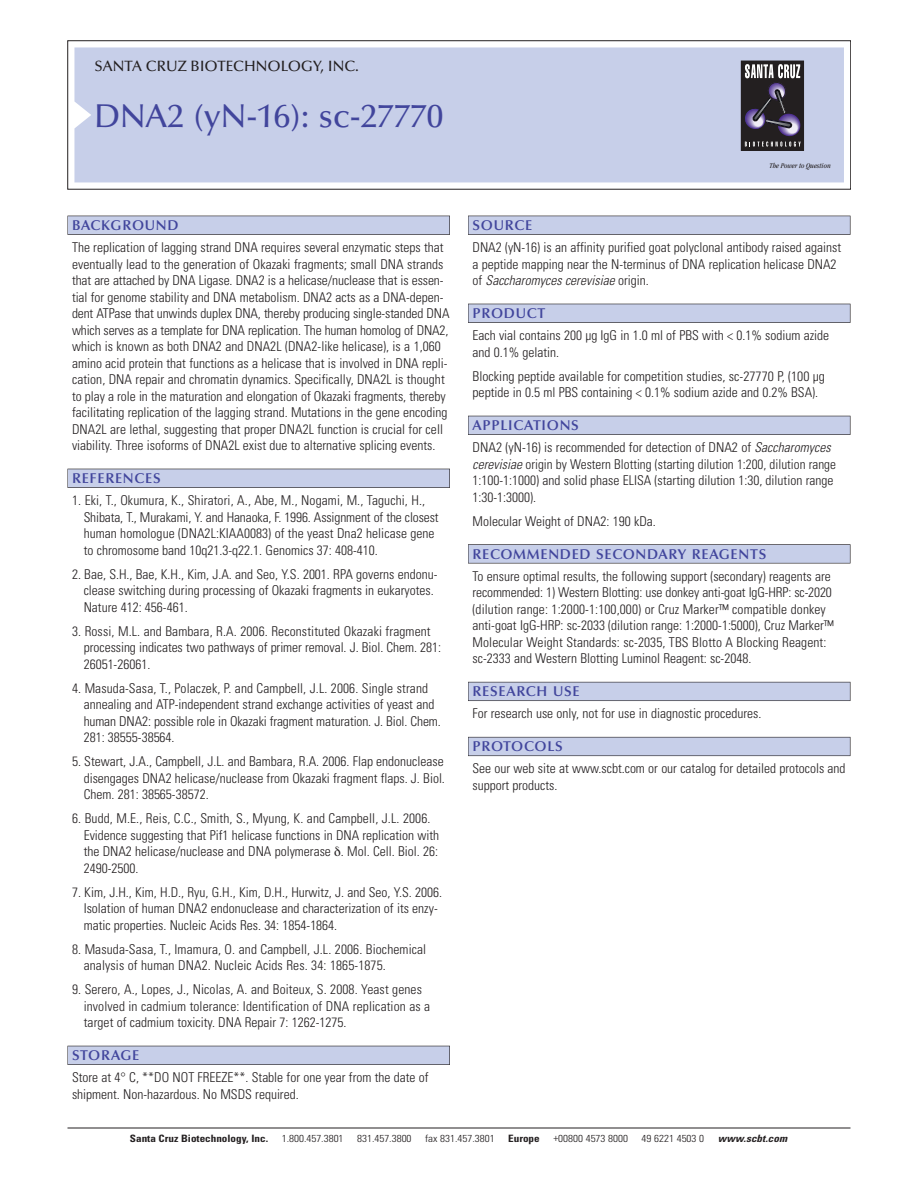
<style>
.page{position:relative;width:918px;height:1188px;background:#fff}
.page>*{position:absolute;margin:0;border:0;box-sizing:border-box;transform-origin:0 0}
.t1{font:500 33px "Optima";color:#41459c}
.t2{font:500 15px "Optima";color:#231f20}
.t3{font:600 14.25px "Optima";letter-spacing:.05em;color:#41459c}
.t4{font:300 condensed 13.5px/16.5px "Univers";color:#231f20}
.t5{font:300 condensed 10.2px "Univers";color:#231f20;scale:1.1 1}
.t6{font:700 condensed 10.2px "Univers";color:#231f20;scale:1.1 1}
.t7{font:italic 700 condensed 10.2px "Univers";color:#231f20;scale:1.1 1}
.t8{font:italic condensed 7.5px "Garamond";color:#231f20}
.s1{font-style:italic}
</style>
<div class="page">
<div style="left:74px;top:47px;width:770px;height:135px;background:#c7cfe9"></div>
<div style="left:741px;top:61px;width:62px;height:89px;background:#231f20"></div>
<div style="left:741px;top:61px;width:63px;height:90px;border:1px solid #231f20"></div>
<svg style="left:741px;top:64px;width:64px;height:83px"></svg>
<div style="left:68px;top:216px;width:382px;height:19px;background:#64636a"></div>
<div style="left:68px;top:216px;width:381px;height:18px;background:#c7cfe9"></div>
<div style="left:68px;top:469px;width:382px;height:19px;background:#62626a"></div>
<div style="left:68px;top:469px;width:381px;height:18px;background:#c7cfe9"></div>
<div style="left:68px;top:1046px;width:382px;height:19px;background:#63636c"></div>
<div style="left:68px;top:1046px;width:381px;height:18px;background:#c7cfe9"></div>
<div style="left:468px;top:216px;width:382px;height:19px;background:#64636a"></div>
<div style="left:468px;top:216px;width:382px;height:18px;background:#c7cfe9"></div>
<div style="left:468px;top:304px;width:382px;height:19px;background:#62626a"></div>
<div style="left:468px;top:304px;width:382px;height:18px;background:#c7cfe9"></div>
<div style="left:468px;top:416px;width:382px;height:19px;background:#63636c"></div>
<div style="left:468px;top:416px;width:382px;height:18px;background:#c7cfe9"></div>
<div style="left:468px;top:544px;width:382px;height:19px;background:#6b696e"></div>
<div style="left:468px;top:545px;width:382px;height:18px;background:#c7cfe9"></div>
<div style="left:468px;top:682px;width:382px;height:19px;background:#696a75"></div>
<div style="left:468px;top:682px;width:382px;height:18px;background:#c7cfe9"></div>
<div style="left:468px;top:737px;width:382px;height:19px;background:#717380"></div>
<div style="left:468px;top:737px;width:382px;height:18px;background:#c7cfe9"></div>
<hr style="left:68px;top:1128px;width:782px;height:1px;background:#231f20">
<p class="t2" style="left:94px;top:60px;width:266px">SANTA CRUZ BIOTECHNOLOGY, INC.</p>
<h1 class="t1" style="left:94px;top:102px;width:350px">DNA2 (yN-16): sc-27770</h1>
<p class="t3" style="left:72px;top:219px;width:108px">BACKGROUND</p>
<p class="t4" style="left:72px;top:240px;width:379px">The replication of lagging strand DNA requires several enzymatic steps that eventually lead to the generation of Okazaki fragments; small DNA strands that are attached by DNA Ligase. DNA2 is a helicase/nuclease that is essen&shy;tial for genome stability and DNA metabolism. DNA2 acts as a DNA-depen&shy;dent ATPase that unwinds duplex DNA, thereby producing single-standed DNA which serves as a template for DNA replication. The human homolog of DNA2, which is known as both DNA2 and DNA2L (DNA2-like helicase), is a 1,060 amino acid protein that functions as a helicase that is involved in DNA repli&shy;cation, DNA repair and chromatin dynamics. Specifically, DNA2L is thought to play a role in the maturation and elongation of Okazaki fragments, thereby facilitating replication of the lagging strand. Mutations in the gene encoding DNA2L are lethal, suggesting that proper DNA2L function is crucial for cell viability. Three isoforms of DNA2L exist due to alternative splicing events.</p>
<p class="t3" style="left:72px;top:472px;width:90px">REFERENCES</p>
<p class="t4" style="left:84px;top:493px;width:356px;text-indent:-12px">1. Eki, T., Okumura, K., Shiratori, A., Abe, M., Nogami, M., Taguchi, H., Shibata, T., Murakami, Y. and Hanaoka, F. 1996. Assignment of the closest human homologue (DNA2L:KIAA0083) of the yeast Dna2 helicase gene to chromosome band 10q21.3-q22.1. Genomics 37: 408-410.</p>
<p class="t4" style="left:84px;top:567px;width:355px;text-indent:-12px">2. Bae, S.H., Bae, K.H., Kim, J.A. and Seo, Y.S. 2001. RPA governs endonu&shy;clease switching during processing of Okazaki fragments in eukaryotes.<br>Nature 412: 456-461.</p>
<p class="t4" style="left:84px;top:624px;width:359px;text-indent:-12px">3. Rossi, M.L. and Bambara, R.A. 2006. Reconstituted Okazaki fragment processing indicates two pathways of primer removal. J. Biol. Chem. 281:<br>26051-26061.</p>
<p class="t4" style="left:84px;top:681px;width:359px;text-indent:-12px">4. Masuda-Sasa, T., Polaczek, P. and Campbell, J.L. 2006. Single strand annealing and ATP-independent strand exchange activities of yeast and human DNA2: possible role in Okazaki fragment maturation. J. Biol. Chem.<br>281: 38555-38564.</p>
<p class="t4" style="left:84px;top:754px;width:363px;text-align:justify;text-indent:-12px">5. Stewart, J.A., Campbell, J.L. and Bambara, R.A. 2006. Flap endonuclease disengages DNA2 helicase/nuclease from Okazaki fragment flaps. J. Biol.<br>Chem. 281: 38565-38572.</p>
<p class="t4" style="left:84px;top:811px;width:357px;text-indent:-12px">6. Budd, M.E., Reis, C.C., Smith, S., Myung, K. and Campbell, J.L. 2006.<br>Evidence suggesting that Pif1 helicase functions in DNA replication with the DNA2 helicase/nuclease and DNA polymerase . Mol. Cell. Biol. 26:<br>2490-2500.</p>
<p class="t4" style="left:84px;top:885px;width:360px;text-indent:-12px">7. Kim, J.H., Kim, H.D., Ryu, G.H., Kim, D.H., Hurwitz, J. and Seo, Y.S. 2006.<br>Isolation of human DNA2 endonuclease and characterization of its enzy&shy;matic properties. Nucleic Acids Res. 34: 1854-1864.</p>
<p class="t4" style="left:84px;top:942px;width:344px;text-indent:-12px">8. Masuda-Sasa, T., Imamura, O. and Campbell, J.L. 2006. Biochemical analysis of human DNA2. Nucleic Acids Res. 34: 1865-1875.</p>
<p class="t4" style="left:84px;top:982px;width:348px;text-indent:-12px">9. Serero, A., Lopes, J., Nicolas, A. and Boiteux, S. 2008. Yeast genes involved in cadmium tolerance: Identification of DNA replication as a target of cadmium toxicity. DNA Repair 7: 1262-1275.</p>
<p class="t3" style="left:72px;top:1049px;width:69px">STORAGE</p>
<p class="t4" style="left:72px;top:1071px;width:358px">Store at 4° C, **DO NOT FREEZE**. Stable for one year from the date of shipment. Non-hazardous. No MSDS required.</p>
<p class="t8" style="left:769px;top:163px;width:63px">The Power to Question</p>
<p class="t3" style="left:473px;top:219px;width:61px">SOURCE</p>
<p class="t4" style="left:473px;top:240px;width:370px">DNA2 (yN-16) is an affinity purified goat polyclonal antibody raised against a peptide mapping near the N-terminus of DNA replication helicase DNA2 o f <span class="s1">Saccharomyces cerevisiae</span> o r i g i n .</p>
<p class="t3" style="left:473px;top:307px;width:74px">PRODUCT</p>
<p class="t4" style="left:473px;top:328px;width:358px">Each vial contains 200 µg IgG in 1.0 ml of PBS with &lt; 0.1% sodium azide and 0.1% gelatin.</p>
<p class="t4" style="left:473px;top:369px;width:354px">Blocking peptide available for competition studies, sc-27770 P, (100 µg peptide in 0.5 ml PBS containing &lt; 0.1% sodium azide and 0.2% BSA).</p>
<p class="t3" style="left:473px;top:419px;width:108px">APPLICATIONS</p>
<p class="t4" style="left:473px;top:441px;width:365px">DNA2 (yN-16) is recommended for detection of DNA2 of <span class="s1">Saccharomyces cerevisiae</span>origin by Western Blotting (starting dilution 1:200, dilution range 1:100-1:1000) and solid phase ELISA (starting dilution 1:30, dilution range 1:30-1:3000).</p>
<p class="t4" style="left:473px;top:514px;width:185px">Molecular Weight of DNA2: 190 kDa.</p>
<p class="t3" style="left:473px;top:548px;width:295px">RECOMMENDED SECONDARY REAGENTS</p>
<p class="t4" style="left:473px;top:569px;width:362px">To ensure optimal results, the following support (secondary) reagents are recommended: 1) Western Blotting: use donkey anti-goat IgG-HRP: sc-2020 (dilution range: 1:2000-1:100,000) or Cruz Marker™ compatible donkey anti-goat IgG-HRP: sc-2033 (dilution range: 1:2000-1:5000), Cruz Marker™ Molecular Weight Standards: sc-2035, TBS Blotto A Blocking Reagent: sc-2333 and Western Blotting Luminol Reagent: sc-2048.</p>
<p class="t3" style="left:473px;top:685px;width:109px">RESEARCH USE</p>
<p class="t4" style="left:473px;top:707px;width:290px">For research use only, not for use in diagnostic procedures.</p>
<p class="t3" style="left:473px;top:741px;width:92px">PROTOCOLS</p>
<p class="t4" style="left:473px;top:762px;width:375px">See our web site at www.scbt.com or our catalog for detailed protocols and support products.</p>
<p class="t6" style="left:130px;top:1135px;width:127px">Santa Cruz Biotechnology, Inc.</p>
<p class="t5" style="left:282px;top:1135px;width:58px">1.800.457.3801</p>
<p class="t5" style="left:357px;top:1135px;width:51px">831.457.3800</p>
<p class="t5" style="left:425px;top:1135px;width:65px">fax 831.457.3801</p>
<p class="t6" style="left:508px;top:1135px;width:30px">Europe</p>
<p class="t5" style="left:553px;top:1135px;width:69px">+00800 4573 8000</p>
<p class="t5" style="left:642px;top:1135px;width:58px">49 6221 4503 0</p>
<p class="t7" style="left:718px;top:1135px;width:67px">www.scbt.com</p>
</div>
